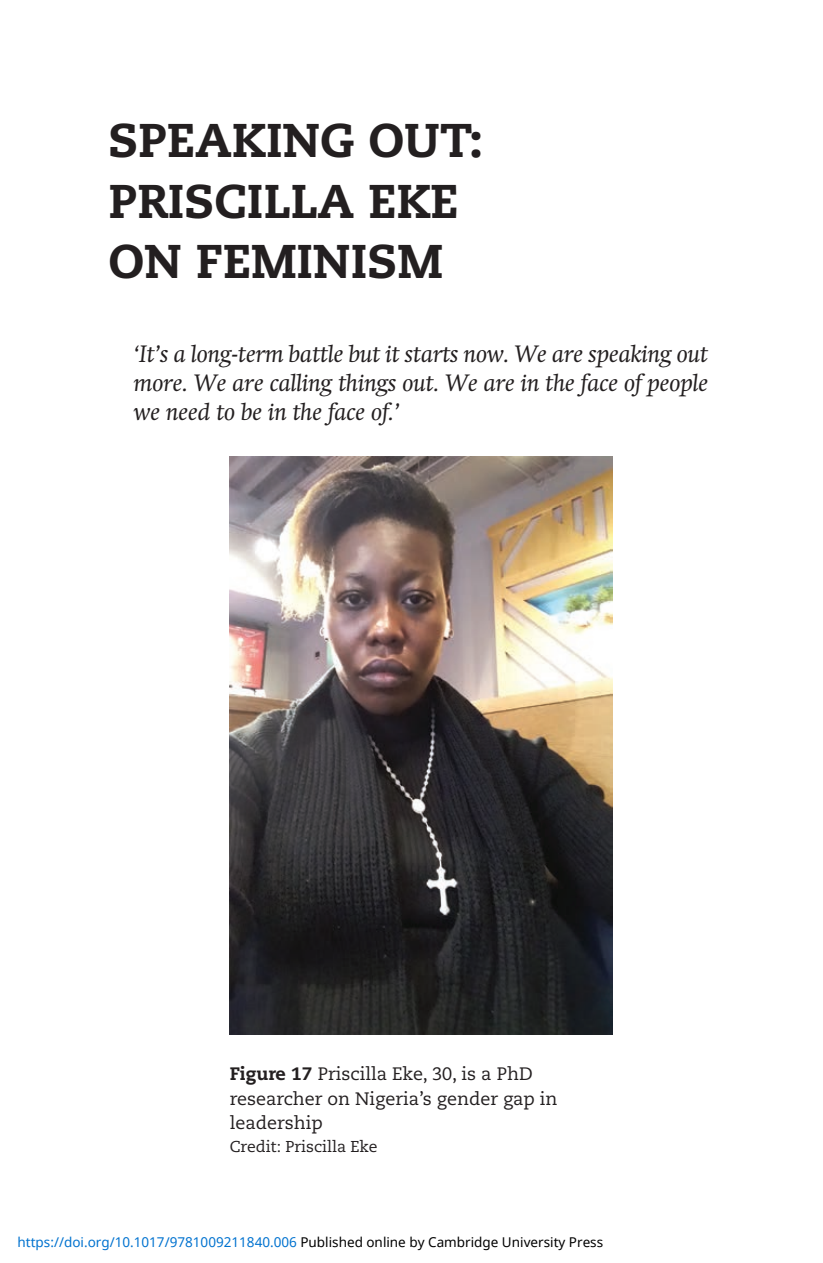
<style>
.page{position:relative;width:823px;height:1263px;background:#fff}
.page>*{position:absolute;margin:0;border:0;box-sizing:border-box;transform-origin:0 0}
.CT{font:800 47.25px/60.8px "Caecilia";color:#231f20}
.Epigraph_Speak{font:italic 23.62px/29.2px "Swift";color:#231f20;text-align:justify}
.capt{font:18px/24.8px "Caecilia";color:#231f20}
.Fig_SC{font:15.75px "Caecilia";color:#231f20}
.t1{font:13.5px "Noto Sans";color:#0172cf}
.s1{font-weight:800}
.s2{color:#000}
</style>
<div class="page">
<img style="left:230px;top:457px;width:382px;height:577px">
<p class="CT" style="left:108px;top:110px;width:376px">SPEAKING OUT:<br>PRISCILLA EKE<br>ON FEMINISM</p>
<p class="Epigraph_Speak" style="left:134px;top:339px;width:576px">‘It’s a long-term battle but it starts now. We are speaking out more. We are calling things out. We are in the face of people we need to be in the face of.’</p>
<p class="capt" style="left:230px;top:1061px;width:329px"><span class="s1">Figure 17</span> Priscilla Eke, 30, is a PhD researcher on Nigeria’s gender gap in leadership</p>
<p class="Fig_SC" style="left:230px;top:1137px;width:149px">Credit: Priscilla Eke</p>
<p class="t1" style="left:18px;top:1232px;width:587px">https://doi.org/10.1017/9781009211840.006 <span class="s2">Published online by Cambridge University Press</span></p>
</div>
